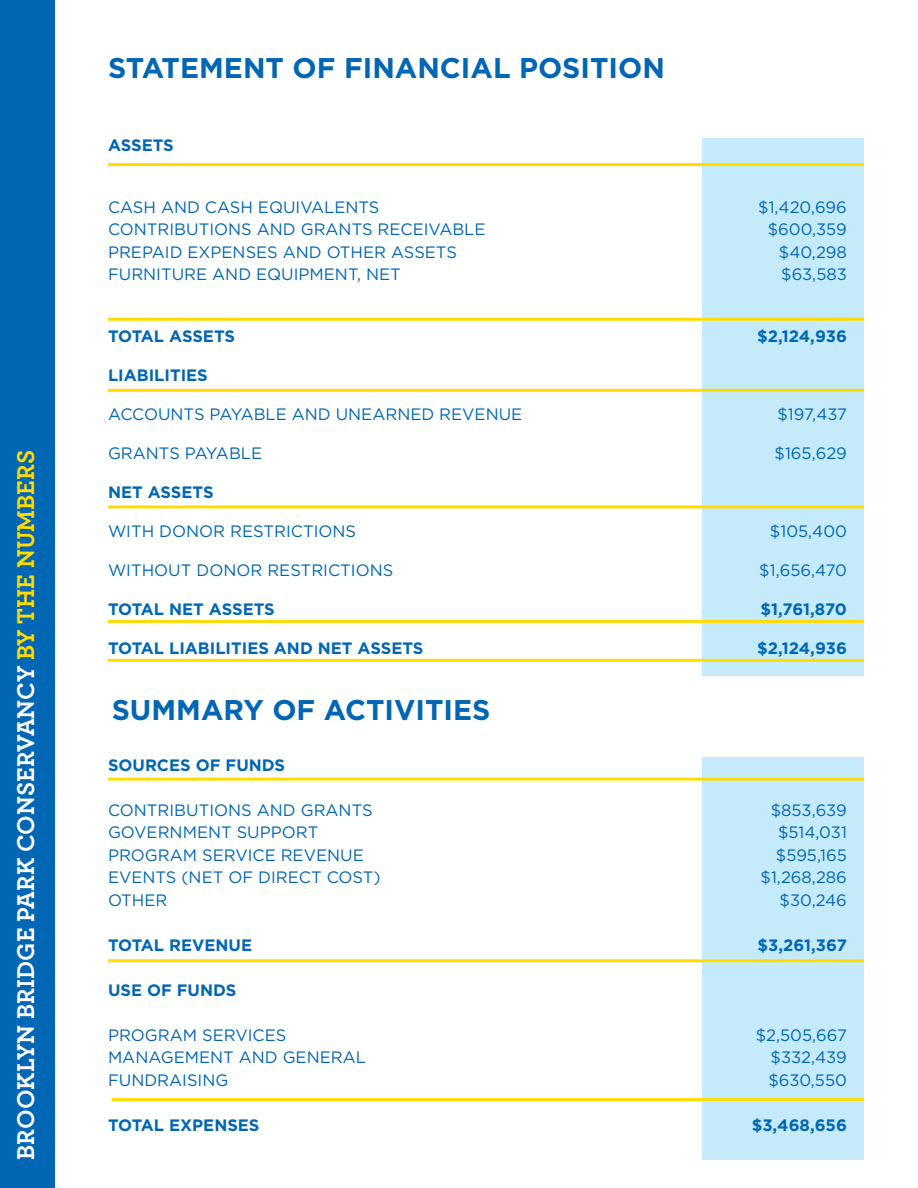
<style>
.page{position:relative;width:918px;height:1188px;background:#fff}
.page>*{position:absolute;margin:0;border:0;box-sizing:border-box;transform-origin:0 0}
.t1{font:700 28.5px "Gotham";color:#0166b3}
.t2{font:700 25.5px "Archer";color:#fff}
.t3{font:16.5px/22.5px "Gotham";color:#0166b3}
.t4{font:700 16.5px "Gotham";color:#0166b3}
.s1{color:#ffdc01}
</style>
<div class="page">
<div style="left:702px;top:138px;width:162px;height:538px;background:#c5ebfb"></div>
<div style="left:0;top:0;width:54px;height:1188px;background:#0166b3"></div>
<hr style="left:108px;top:163px;width:756px;height:3px;background:#ffdc01">
<hr style="left:108px;top:318px;width:756px;height:3px;background:#ffdc01">
<hr style="left:108px;top:389px;width:756px;height:3px;background:#ffdc01">
<hr style="left:108px;top:505px;width:756px;height:3px;background:#ffdc01">
<hr style="left:108px;top:620px;width:756px;height:3px;background:#ffdc01">
<div style="left:702px;top:758px;width:162px;height:402px;background:#c5ebfb"></div>
<hr style="left:108px;top:778px;width:756px;height:3px;background:#ffdc01">
<hr style="left:108px;top:959px;width:756px;height:3px;background:#ffdc01">
<hr style="left:112px;top:1098px;width:752px;height:3px;background:#ffdc01">
<hr style="left:108px;top:659px;width:756px;height:3px;background:#ffdc01">
<h2 class="t2" style="left:14px;top:1160px;width:711px;rotate:-90deg">BROOKLYN BRIDGE PARK CONSERVANCY <span class="s1">BY THE NUMBERS</span></h2>
<h1 class="t1" style="left:108px;top:56px;width:558px">STATEMENT OF FINANCIAL POSITION</h1>
<p class="t4" style="left:108px;top:138px;width:67px">ASSETS</p>
<p class="t3" style="left:108px;top:197px;width:379px">CASH AND CASH EQUIVALENTS<br>CONTRIBUTIONS AND GRANTS RECEIVABLE<br>PREPAID EXPENSES AND OTHER ASSETS<br>FURNITURE AND EQUIPMENT, NET</p>
<p class="t4" style="left:108px;top:329px;width:129px">TOTAL ASSETS</p>
<p class="t4" style="left:108px;top:368px;width:101px">LIABILITIES</p>
<p class="t3" style="left:108px;top:404px;width:416px">ACCOUNTS PAYABLE AND UNEARNED REVENUE</p>
<p class="t3" style="left:108px;top:443px;width:156px">GRANTS PAYABLE</p>
<p class="t4" style="left:108px;top:485px;width:107px">NET ASSETS</p>
<p class="t3" style="left:108px;top:521px;width:250px">WITH DONOR RESTRICTIONS</p>
<p class="t3" style="left:108px;top:560px;width:287px">WITHOUT DONOR RESTRICTIONS</p>
<p class="t4" style="left:108px;top:602px;width:168px">TOTAL NET ASSETS</p>
<p class="t4" style="left:108px;top:641px;width:317px">TOTAL LIABILITIES AND NET ASSETS</p>
<h1 class="t1" style="left:112px;top:698px;width:380px">SUMMARY OF ACTIVITIES</h1>
<p class="t4" style="left:108px;top:758px;width:179px">SOURCES OF FUNDS</p>
<p class="t3" style="left:108px;top:800px;width:274px">CONTRIBUTIONS AND GRANTS<br>GOVERNMENT SUPPORT<br>PROGRAM SERVICE REVENUE<br>EVENTS (NET OF DIRECT COST)<br>OTHER</p>
<p class="t4" style="left:108px;top:938px;width:146px">TOTAL REVENUE</p>
<p class="t4" style="left:108px;top:983px;width:130px">USE OF FUNDS</p>
<p class="t3" style="left:108px;top:1025px;width:259px">PROGRAM SERVICES<br>MANAGEMENT AND GENERAL<br>FUNDRAISING</p>
<p class="t4" style="left:108px;top:1118px;width:153px">TOTAL EXPENSES</p>
<p class="t3" style="left:758px;top:197px;width:90px;text-align:right">$1,420,696 $600,359 $40,298 $63,583</p>
<p class="t4" style="left:757px;top:329px;width:91px">$2,124,936</p>
<p class="t3" style="left:777px;top:404px;width:71px">$197,437</p>
<p class="t3" style="left:775px;top:443px;width:74px">$165,629</p>
<p class="t3" style="left:770px;top:521px;width:79px">$105,400</p>
<p class="t3" style="left:759px;top:560px;width:89px">$1,656,470</p>
<p class="t4" style="left:760px;top:602px;width:88px">$1,761,870</p>
<p class="t4" style="left:757px;top:641px;width:91px">$2,124,936</p>
<p class="t3" style="left:761px;top:800px;width:88px;text-align:right">$853,639 $514,031 $595,165 $1,268,286 $30,246</p>
<p class="t4" style="left:757px;top:938px;width:91px">$3,261,367</p>
<p class="t3" style="left:768px;top:1025px;width:80px;text-align:justify;text-indent:-13px">$2,505,667 $332,439 $630,550</p>
<p class="t4" style="left:752px;top:1118px;width:97px">$3,468,656</p>
</div>
